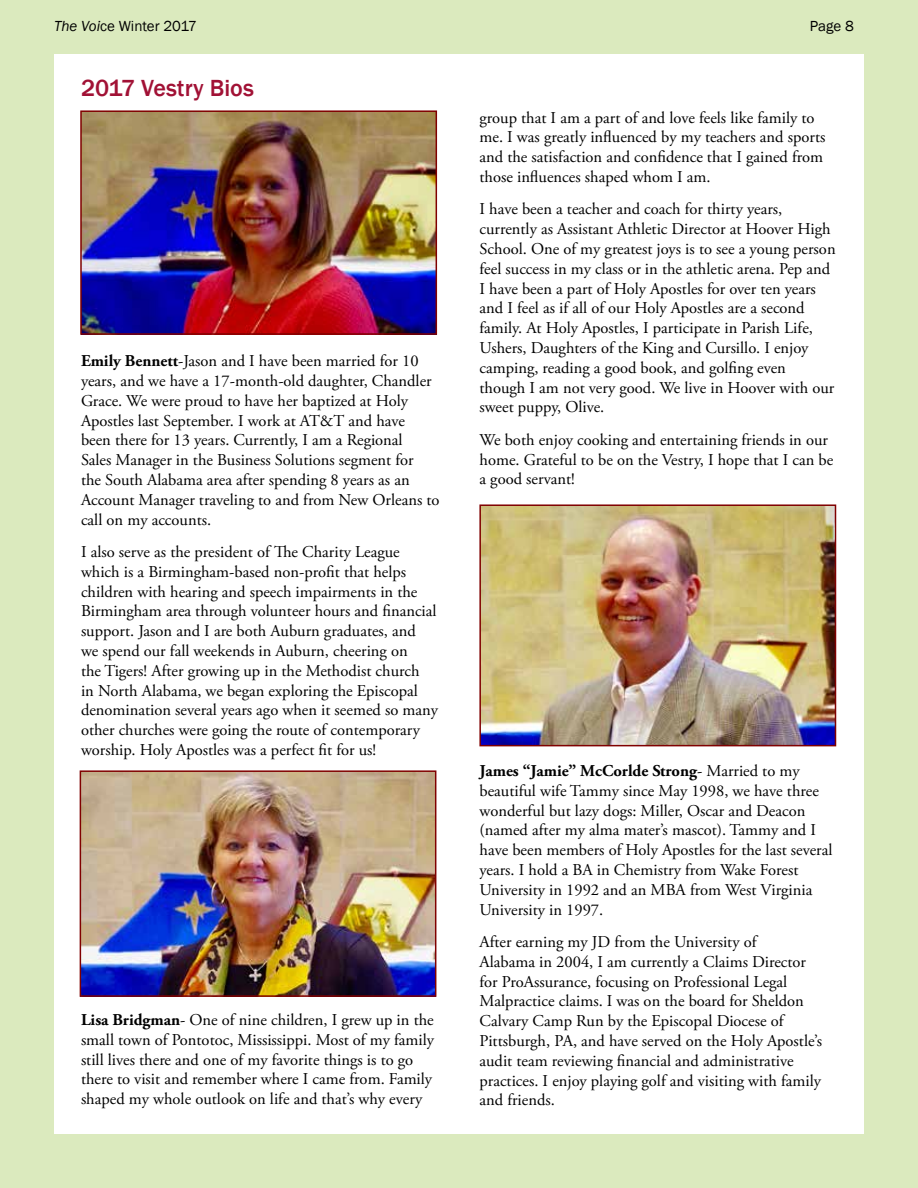
<style>
.page{position:relative;width:918px;height:1188px;background:#dbeabe}
.page>*{position:absolute;margin:0;border:0;box-sizing:border-box;transform-origin:0 0}
.t1{font:500 24px "Franklin Gothic";color:#a11135}
.t2{font:16.5px/19.8px "Adobe Garamond Pro";color:#000}
.t3{font:15px "Franklin Gothic";color:#000}
.s1{font-style:italic}
.s2{font-weight:700}
</style>
<div class="page">
<div style="left:54px;top:54px;width:810px;height:1080px;background:#fff"></div>
<img style="left:482px;top:507px;width:351px;height:236px">
<div style="left:479px;top:504px;width:357px;height:242px;border:2px solid #800000"></div>
<img style="left:83px;top:113px;width:351px;height:219px">
<div style="left:80px;top:110px;width:357px;height:225px;border:2px solid #800000"></div>
<img style="left:83px;top:773px;width:350px;height:221px">
<div style="left:80px;top:770px;width:356px;height:227px;border:2px solid #800000"></div>
<p class="t3" style="left:54px;top:17px;width:144px"><span class="s1">The Voi</span>ce Winter 2017</p>
<p class="t3" style="left:810px;top:17px;width:45px">Page 8</p>
<h1 class="t1" style="left:81px;top:73px;width:174px">2017 Vestry Bios</h1>
<p class="t2" style="left:81px;top:352px;width:360px"><span class="s2">Emily Bennett</span>-Jason and I have been married for 10 years, and we have a 17-month-old daughter, Chandler Grace. We were proud to have her baptized at Holy Apostles last September. I work at AT&amp;T and have<br>been there for 13 years. Currently, I am a Regional<br>Sales Manager in the Business Solutions segment for<br>the South Alabama area after spending 8 years as an Account Manager traveling to and from New Orleans to call on my accounts.</p>
<p class="t2" style="left:81px;top:542px;width:359px">I also serve as the president of The Charity League which is a Birmingham-based non-profit that helps children with hearing and speech impairments in the Birmingham area through volunteer hours and financial support. Jason and I are both Auburn graduates, and<br>we spend our fall weekends in Auburn, cheering on<br>the Tigers! After growing up in the Methodist church<br>in North Alabama, we began exploring the Episcopal denomination several years ago when it seemed so many other churches were going the route of contemporary worship. Holy Apostles was a perfect fit for us!</p>
<p class="t2" style="left:81px;top:1010px;width:355px"><span class="s2">Lisa Bridgman</span>- One of nine children, I grew up in the small town of Pontotoc, Mississippi. Most of my family still lives there and one of my favorite things is to go there to visit and remember where I came from. Family shaped my whole outlook on life and that’s why every</p>
<p class="t2" style="left:480px;top:108px;width:347px">group that I am a part of and love feels like family to me. I was greatly influenced by my teachers and sports and the satisfaction and confidence that I gained from those influences shaped whom I am.</p>
<p class="t2" style="left:480px;top:200px;width:358px">I have been a teacher and coach for thirty years, currently as Assistant Athletic Director at Hoover High School. One of my greatest joys is to see a young person feel success in my class or in the athletic arena. Pep and I have been a part of Holy Apostles for over ten years and I feel as if all of our Holy Apostles are a second family. At Holy Apostles, I participate in Parish Life, Ushers, Daughters of the King and Cursillo. I enjoy camping, reading a good book, and golfing even though I am not very good. We live in Hoover with our sweet puppy, Olive.</p>
<p class="t2" style="left:480px;top:430px;width:355px">We both enjoy cooking and entertaining friends in our home. Grateful to be on the Vestry, I hope that I can be a good servant!</p>
<p class="t2" style="left:480px;top:761px;width:355px"><span class="s2">James “Jamie” McCorlde Strong</span>- Married to my beautiful wife Tammy since May 1998, we have three wonderful but lazy dogs: Miller, Oscar and Deacon (named after my alma mater’s mascot). Tammy and I have been members of Holy Apostles for the last several years. I hold a BA in Chemistry from Wake Forest University in 1992 and an MBA from West Virginia University in 1997.</p>
<p class="t2" style="left:480px;top:932px;width:344px">After earning my JD from the University of<br>Alabama in 2004, I am currently a Claims Director for ProAssurance, focusing on Professional Legal Malpractice claims. I was on the board for Sheldon Calvary Camp Run by the Episcopal Diocese of Pittsburgh, PA, and have served on the Holy Apostle’s audit team reviewing financial and administrative practices. I enjoy playing golf and visiting with family and friends.</p>
</div>
